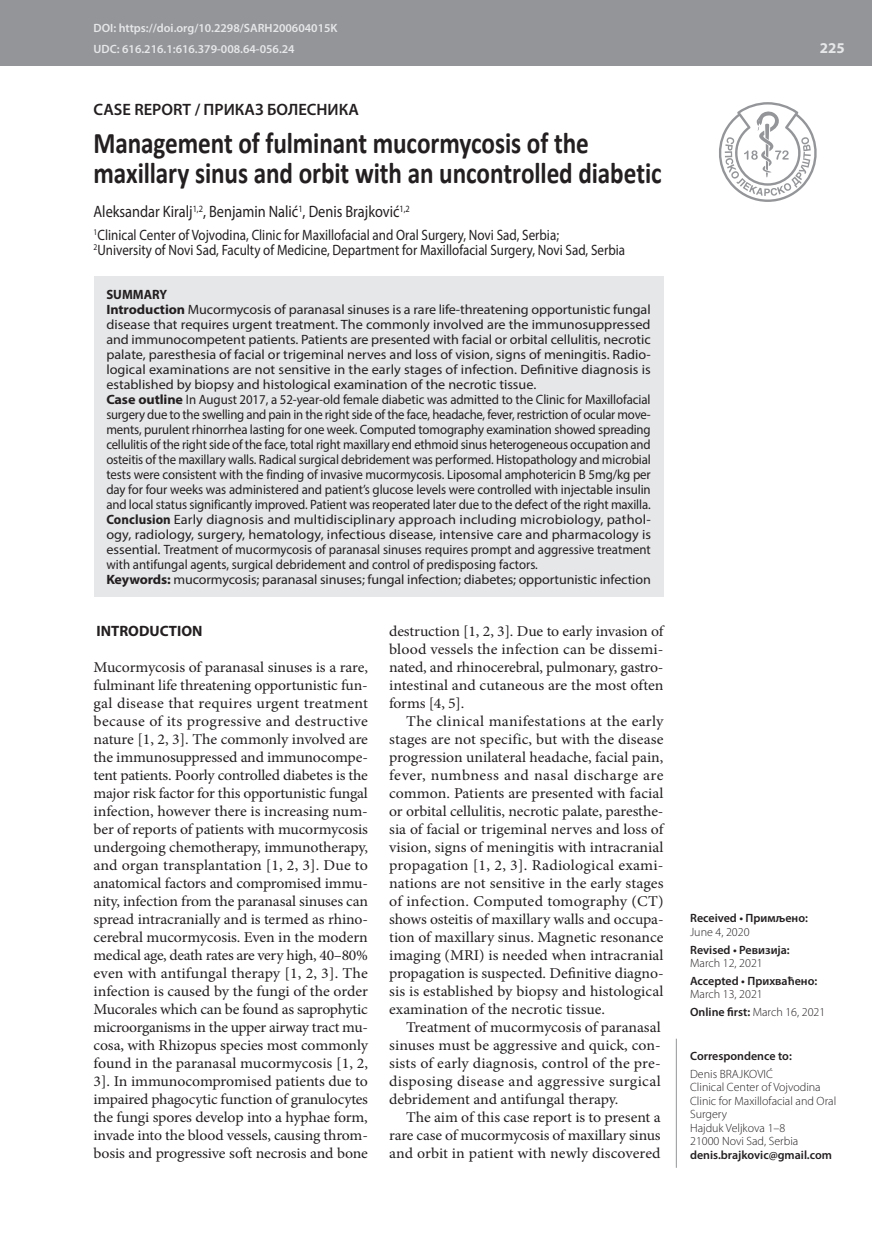
<style>
.page{position:relative;width:872px;height:1234px;background:#fff}
.page>*{position:absolute;margin:0;border:0;box-sizing:border-box;transform-origin:0 0}
.t1{font:700 30px/30px "Calibri";letter-spacing:-.005em;color:#231f20;scale:.84 1}
.t2{font:16.5px "Myriad Pro";color:#231f20;scale:.87 1}
.t3{font:600 16.5px "Myriad Pro";color:#231f20}
.t4{font:15px/18px "Minion Pro";letter-spacing:-.005em;color:#231f20;text-align:justify;scale:1.05 1}
.t5{font:15px/18px "Minion Pro";letter-spacing:-.005em;color:#231f20;text-align:justify;scale:1.06 1}
.t6{font:15px/15.8px "Myriad Pro";color:#231f20;scale:.87 1}
.t7{font:700 15px "Myriad Pro";color:#231f20}
.t8{font:700 15px "Myriad Pro";color:#e6e7e9}
.t9{font:13.5px/15px "Myriad Pro";letter-spacing:-.005em;color:#231f20;scale:1.05 1}
.t10{font:300 12px/13.5px "Myriad Pro";color:#231f20}
.t11{font:600 12px "Myriad Pro";color:#231f20}
.t12{font:600 12px/21.3px "Myriad Pro";color:#e6e7e9}
.s1{font-weight:700}
.s2{font-weight:600}
</style>
<div class="page">
<div style="left:0;top:0;width:872px;height:66px;background:#939598"></div>
<svg style="left:719px;top:102px;width:98px;height:100px"></svg>
<hr style="left:676px;top:1038px;width:1px;height:129px;background:#939598">
<div style="left:94px;top:276px;width:569px;height:320px;background:#e6e7e9"></div>
<p class="t12" style="left:94px;top:17px;width:245px">DOI: https://doi.org/10.2298/SARH200604015K<br>UDC: 616.216.1:616.379-008.64-056.24</p>
<p class="t3" style="left:94px;top:98px;width:267px">CASE REPORT / ПРИКАЗ БОЛЕСНИКА</p>
<h1 class="t1" style="left:94px;top:128px;width:677px">Management of fulminant mucormycosis of the maxillary sinus and orbit with an uncontrolled diabetic</h1>
<p class="t2" style="left:94px;top:202px;width:365px">Aleksandar Kiralj<sup>1,2</sup>, Benjamin Nalić<sup>1</sup>, Denis Brajković<sup>1,2</sup></p>
<p class="t6" style="left:94px;top:226px;width:612px"><sup>1</sup>Clinical Center of Vojvodina, Clinic for Maxillofacial and Oral Surgery, Novi Sad, Serbia;<br><sup>2</sup>University of Novi Sad, Faculty of Medicine, Department for Maxillofacial Surgery, Novi Sad, Serbia</p>
<p class="t9" style="left:106px;top:286px;width:520px"><span class="s1">SUMMARY<br>Introduction</span> Mucormycosis of paranasal sinuses is a rare life-threatening opportunistic fungal disease that requires urgent treatment. The commonly involved are the immunosuppressed and immunocompetent patients. Patients are presented with facial or orbital cellulitis, necrotic palate, paresthesia of facial or trigeminal nerves and loss of vision, signs of meningitis. Radio&shy;logical examinations are not sensitive in the early stages of infection. Definitive diagnosis is established by biopsy and histological examination of the necrotic tissue.<br><span class="s1">Case outline</span> In August 2017, a 52-year-old female diabetic was admitted to the Clinic for Maxillofacial surgery due to the swelling and pain in the right side of the face, headache, fever, restriction of ocular move&shy;ments, purulent rhinorrhea lasting for one week. Computed tomography examination showed spreading cellulitis of the right side of the face, total right maxillary end ethmoid sinus heterogeneous occupation and osteitis of the maxillary walls. Radical surgical debridement was performed. Histopathology and microbial tests were consistent with the finding of invasive mucormycosis. Liposomal amphotericin B 5mg/kg per day for four weeks was administered and patient’s glucose levels were controlled with injectable insulin and local status significantly improved. Patient was reoperated later due to the defect of the right maxilla.<br><span class="s1">Conclusion</span> Early diagnosis and multidisciplinary approach including microbiology, pathol&shy;ogy, radiology, surgery, hematology, infectious disease, intensive care and pharmacology is essential. Treatment of mucormycosis of paranasal sinuses requires prompt and aggressive treatment with antifungal agents, surgical debridement and control of predisposing factors.<br><span class="s1">Keywords:</span> mucormycosis; paranasal sinuses; fungal infection; diabetes; opportunistic infection</p>
<p class="t7" style="left:97px;top:621px;width:107px">INTRODUCTION</p>
<p class="t4" style="left:94px;top:658px;width:263px">Mucormycosis of paranasal sinuses is a rare, fulminant life threatening opportunistic fun&shy;gal disease that requires urgent treatment because of its progressive and destructive nature [1, 2, 3]. The commonly involved are the immunosuppressed and immunocompe&shy;tent patients. Poorly controlled diabetes is the major risk factor for this opportunistic fungal infection, however there is increasing num&shy;ber of reports of patients with mucormycosis undergoing chemotherapy, immunotherapy, and organ transplantation [1, 2, 3]. Due to anatomical factors and compromised immu&shy;nity, infection from the paranasal sinuses can spread intracranially and is termed as rhino&shy;cerebral mucormycosis. Even in the modern medical age, death rates are very high, 40–80% even with antifungal therapy [1, 2, 3]. The infection is caused by the fungi of the order Mucorales which can be found as saprophytic microorganisms in the upper airway tract mu&shy;cosa, with Rhizopus species most commonly found in the paranasal mucormycosis [1, 2, 3]. In immunocompromised patients due to impaired phagocytic function of granulocytes the fungi spores develop into a hyphae form, invade into the blood vessels, causing throm&shy;bosis and progressive soft necrosis and bone</p>
<p class="t4" style="left:389px;top:622px;width:263px">destruction [1, 2, 3]. Due to early invasion of blood vessels the infection can be dissemi&shy;nated, and rhinocerebral, pulmonary, gastro&shy;intestinal and cutaneous are the most often forms [4, 5].</p>
<p class="t5" style="left:389px;top:712px;width:260px;text-indent:17px">The clinical manifestations at the early stages are not specific, but with the disease progression unilateral headache, facial pain, fever, numbness and nasal discharge are common. Patients are presented with facial or orbital cellulitis, necrotic palate, paresthe&shy;sia of facial or trigeminal nerves and loss of vision, signs of meningitis with intracranial propagation [1, 2, 3]. Radiological exami&shy;nations are not sensitive in the early stages of infection. Computed tomography (CT) shows osteitis of maxillary walls and occupa&shy;tion of maxillary sinus. Magnetic resonance imaging (MRI) is needed when intracranial propagation is suspected. Definitive diagno&shy;sis is established by biopsy and histological examination of the necrotic tissue.</p>
<p class="t4" style="left:389px;top:1018px;width:260px;text-indent:17px">Treatment of mucormycosis of paranasal sinuses must be aggressive and quick, con&shy;sists of early diagnosis, control of the pre&shy;disposing disease and aggressive surgical debridement and antifungal therapy.</p>
<p class="t4" style="left:389px;top:1108px;width:260px;text-indent:17px">The aim of this case report is to present a rare case of mucormycosis of maxillary sinus and orbit in patient with newly discovered</p>
<p class="t8" style="left:820px;top:38px;width:26px">225</p>
<p class="t11" style="left:690px;top:910px;width:119px">Received • Примљено:</p>
<p class="t10" style="left:690px;top:924px;width:61px">June 4, 2020</p>
<p class="t11" style="left:690px;top:941px;width:101px">Revised • Ревизија:</p>
<p class="t10" style="left:690px;top:956px;width:74px">March 12, 2021</p>
<p class="t11" style="left:690px;top:972px;width:129px">Accepted • Прихваћено:</p>
<p class="t10" style="left:690px;top:985px;width:137px;line-height:17.7px">March 13, 2021<br><span class="s2">Online first:</span> March 16, 2021</p>
<p class="t11" style="left:690px;top:1047px;width:103px">Correspondence to:</p>
<p class="t10" style="left:690px;top:1066px;width:148px">Denis BRAJKOVIĆ<br>Clinical Center of Vojvodina<br>Clinic for Maxillofacial and Oral<br>Surgery<br>Hajduk Veljkova 1–8<br>21000 Novi Sad, Serbia</p>
<p class="t11" style="left:690px;top:1146px;width:143px">denis.brajkovic@gmail.com</p>
</div>
